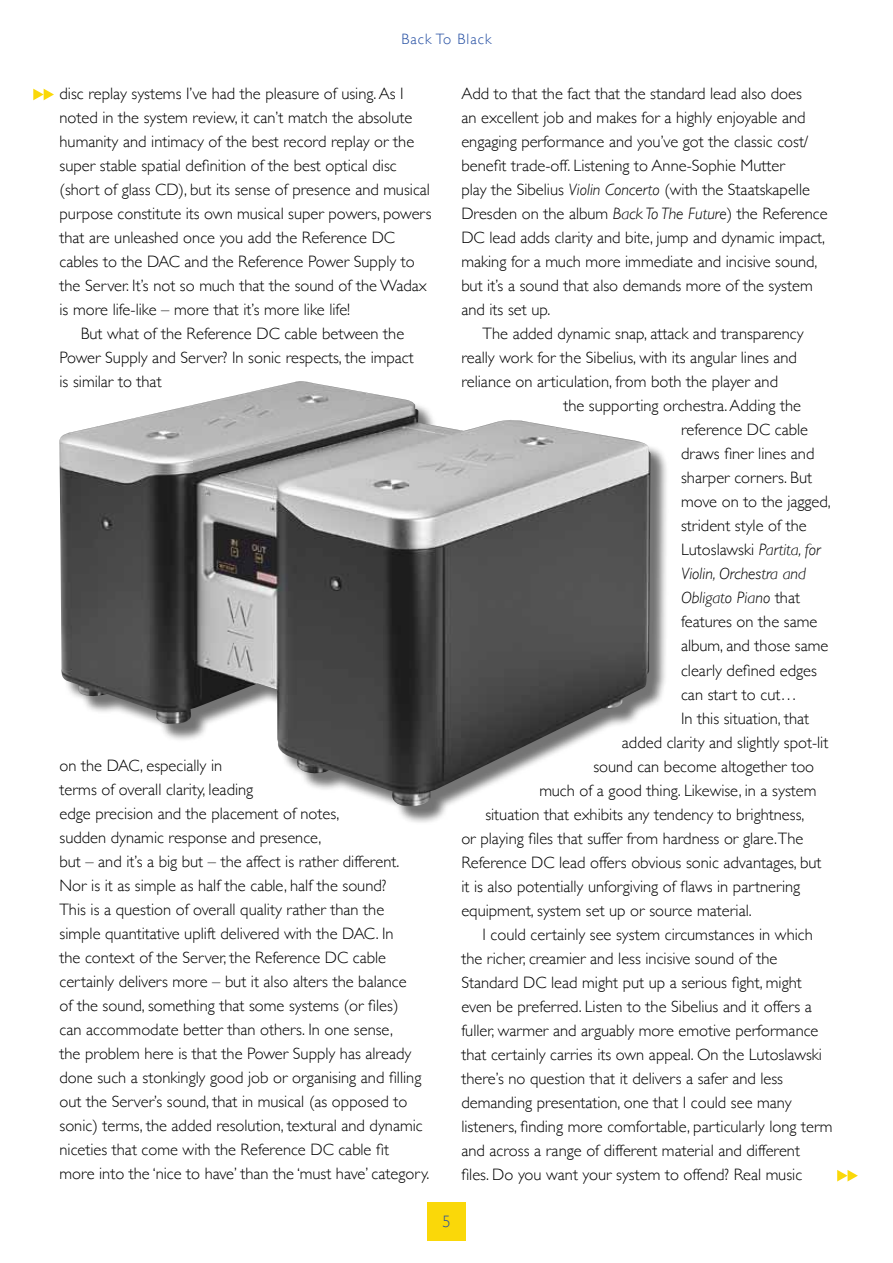
<style>
.page{position:relative;width:893px;height:1263px;background:#fff}
.page>*{position:absolute;margin:0;border:0;box-sizing:border-box;transform-origin:0 0}
.t1{font:300 16.5px/24px "Gill Sans";color:#000}
.t2{font:italic 300 16.5px "Gill Sans";color:#000}
.t3{font:300 16.5px "Gill Sans";color:#244ea2}
.t4{font:300 15px "Gill Sans";letter-spacing:.07em;color:#244ea2}
.s1{font-style:italic}
.s2{font-style:normal}
</style>
<div class="page">
<div style="left:427px;top:1202px;width:39px;height:39px;background:#fad809"></div>
<svg style="left:33px;top:89px;width:21px;height:11px"></svg>
<svg style="left:837px;top:1170px;width:21px;height:11px"></svg>
<div style="left:62px;top:384px;width:607px;height:441px;background:#000;opacity:.55"></div>
<img style="left:59px;top:381px;width:592px;height:426px">
<p class="t4" style="left:401px;top:28px;width:92px">Back To Black</p>
<p class="t1" style="left:60px;top:81px;width:345px">disc replay systems I’ve had the pleasure of using. As I</p>
<p class="t1" style="left:60px;top:105px;width:354px">noted in the system review, it can’t match the absolute</p>
<p class="t1" style="left:60px;top:129px;width:356px">humanity and intimacy of the best record replay or the</p>
<p class="t1" style="left:60px;top:153px;width:339px">super stable spatial definition of the best optical disc</p>
<p class="t1" style="left:60px;top:177px;width:372px">(short of glass CD), but its sense of presence and musical</p>
<p class="t1" style="left:60px;top:201px;width:374px">purpose constitute its own musical super powers, powers</p>
<p class="t1" style="left:60px;top:225px;width:337px">that are unleashed once you add the Reference DC</p>
<p class="t1" style="left:60px;top:249px;width:357px">cables to the DAC and the Reference Power Supply to</p>
<p class="t1" style="left:60px;top:273px;width:369px">the Server. It’s not so much that the sound of the Wadax</p>
<p class="t1" style="left:60px;top:297px;width:292px">is more life-like – more that it’s more like life!</p>
<p class="t1" style="left:81px;top:321px;width:325px">But what of the Reference DC cable between the</p>
<p class="t1" style="left:60px;top:345px;width:356px">Power Supply and Server? In sonic respects, the impact</p>
<p class="t1" style="left:60px;top:369px;width:104px">is similar to that</p>
<p class="t1" style="left:60px;top:753px;width:371px">on the DAC, especially in<br>terms of overall clarity, leading<br>edge precision and the placement of notes,<br>sudden dynamic response and presence,<br>but – and it’s a big but – the affect is rather different.<br>Nor is it as simple as half the cable, half the sound?<br>This is a question of overall quality rather than the simple quantitative uplift delivered with the DAC. In<br>the context of the Server, the Reference DC cable certainly delivers more – but it also alters the balance<br>of the sound, something that some systems (or files)<br>can accommodate better than others. In one sense,<br>the problem here is that the Power Supply has already done such a stonkingly good job or organising and filling out the Server’s sound, that in musical (as opposed to sonic) terms, the added resolution, textural and dynamic niceties that come with the Reference DC cable fit<br>more into the ‘nice to have’ than the ‘must have’ category.</p>
<p class="t1" style="left:461px;top:81px;width:368px">Add to that the fact that the standard lead also does<br>an excellent job and makes for a highly enjoyable and engaging performance and you’ve got the classic cost/ benefit trade-off. Listening to Anne-Sophie Mutter<br>play the Sibelius <span class="s1">Violin Concerto</span> (with the Staatskapelle Dresden on the album <span class="s1">Back To The Future</span>) the Reference DC lead adds clarity and bite, jump and dynamic impact, making for a much more immediate and incisive sound, but it’s a sound that also demands more of the system and its set up.</p>
<p class="t1" style="left:483px;top:321px;width:322px">The added dynamic snap, attack and transparency</p>
<p class="t1" style="left:461px;top:345px;width:337px">really work for the Sibelius, with its angular lines and</p>
<p class="t1" style="left:461px;top:369px;width:318px">reliance on articulation, from both the player and</p>
<p class="t1" style="left:563px;top:393px;width:239px">the supporting orchestra. Adding the</p>
<p class="t1" style="left:681px;top:417px;width:128px">reference DC cable</p>
<p class="t1" style="left:681px;top:441px;width:135px">draws finer lines and</p>
<p class="t1" style="left:681px;top:465px;width:132px">sharper corners. But</p>
<p class="t1" style="left:681px;top:489px;width:151px">move on to the jagged,</p>
<p class="t1" style="left:681px;top:513px;width:127px">strident style of the</p>
<p class="t1" style="left:681px;top:537px;width:141px">Lutoslawski <span class="s1">Partita, for</span></p>
<p class="t2" style="left:681px;top:565px;width:126px">Violin, Orchestra and</p>
<p class="t2" style="left:681px;top:589px;width:120px">Obligato Piano <span class="s2">that</span></p>
<p class="t1" style="left:681px;top:609px;width:138px">features on the same</p>
<p class="t1" style="left:681px;top:633px;width:149px">album, and those same</p>
<p class="t1" style="left:681px;top:657px;width:137px">clearly defined edges</p>
<p class="t1" style="left:681px;top:681px;width:117px">can start to cut…</p>
<p class="t1" style="left:681px;top:705px;width:130px">In this situation, that</p>
<p class="t1" style="left:622px;top:729px;width:208px">added clarity and slightly spot-lit</p>
<p class="t1" style="left:593px;top:753px;width:222px">sound can become altogether too</p>
<p class="t1" style="left:539px;top:777px;width:279px">much of a good thing. Likewise, in a system</p>
<p class="t1" style="left:485px;top:801px;width:321px">situation that exhibits any tendency to brightness,</p>
<p class="t1" style="left:461px;top:825px;width:344px">or playing files that suffer from hardness or glare.The</p>
<p class="t1" style="left:461px;top:849px;width:362px">Reference DC lead offers obvious sonic advantages, but</p>
<p class="t1" style="left:461px;top:873px;width:340px">it is also potentially unforgiving of flaws in partnering</p>
<p class="t1" style="left:461px;top:897px;width:292px">equipment, system set up or source material.</p>
<p class="t1" style="left:483px;top:921px;width:332px">I could certainly see system circumstances in which</p>
<p class="t1" style="left:461px;top:945px;width:317px">the richer, creamier and less incisive sound of the</p>
<p class="t1" style="left:461px;top:969px;width:342px">Standard DC lead might put up a serious fight, might</p>
<p class="t1" style="left:461px;top:993px;width:352px">even be preferred. Listen to the Sibelius and it offers a</p>
<p class="t1" style="left:461px;top:1017px;width:359px">fuller, warmer and arguably more emotive performance</p>
<p class="t1" style="left:461px;top:1041px;width:362px">that certainly carries its own appeal. On the Lutoslawski</p>
<p class="t1" style="left:461px;top:1065px;width:323px">there’s no question that it delivers a safer and less</p>
<p class="t1" style="left:461px;top:1089px;width:332px">demanding presentation, one that I could see many</p>
<p class="t1" style="left:461px;top:1113px;width:373px">listeners, finding more comfortable, particularly long term</p>
<p class="t1" style="left:461px;top:1137px;width:340px">and across a range of different material and different</p>
<p class="t1" style="left:461px;top:1161px;width:342px">files. Do you want your system to offend? Real music</p>
<p class="t3" style="left:442px;top:1208px;width:10px">5</p>
</div>
